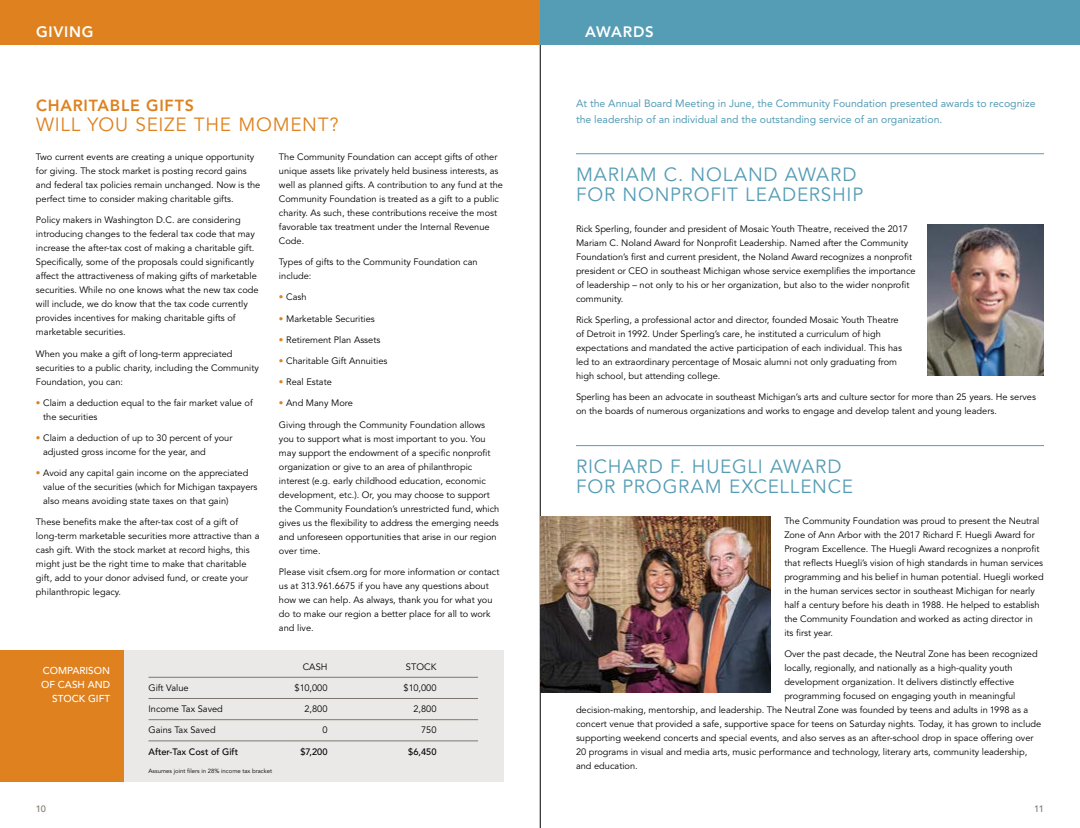
<style>
.page{position:relative;width:1080px;height:828px;background:#fff}
.page>*{position:absolute;margin:0;border:0;box-sizing:border-box;transform-origin:0 0}
.t1{font:19px/20px "Avenir LT Std";letter-spacing:.04em;color:#559cb5}
.t2{font:19px "Avenir LT Std";letter-spacing:.04em;color:#de811e}
.t3{font:800 16px "Avenir LT Std";letter-spacing:.05em;color:#de811e}
.t4{font:800 15px "Avenir LT Std";letter-spacing:.05em;color:#fff}
.t5{font:10.5px/16px "Avenir LT Std";color:#559cb5}
.t6{font:500 10px/14px "Avenir LT Std";color:#fff;text-align:right}
.t7{font:9.2px/14px "Avenir LT Std";color:#000}
.t8{font:500 9.2px "Avenir LT Std";color:#000}
.t9{font:500 9.2px "Avenir LT Std";color:#7f776f}
.t10{font:6px "Avenir LT Std";color:#000}
.s1{color:#de811e}
</style>
<div class="page">
<hr style="left:540px;top:0;width:1px;height:828px;background:#000">
<div style="left:0;top:0;width:540px;height:45px;background:#de811e"></div>
<img style="left:540px;top:517px;width:231px;height:176px">
<div style="left:540px;top:0;width:540px;height:45px;background:#559cb5"></div>
<div style="left:0;top:651px;width:504px;height:131px;background:#ebe9e7"></div>
<div style="left:0;top:651px;width:123px;height:131px;background:#de811e"></div>
<hr style="left:148px;top:677px;width:330px;height:1px;background:#7f776f">
<hr style="left:148px;top:698px;width:330px;height:1px;background:#7f776f">
<hr style="left:148px;top:719px;width:330px;height:1px;background:#7f776f">
<hr style="left:148px;top:741px;width:330px;height:1px;background:#7f776f">
<hr style="left:576px;top:445px;width:468px;height:1px;background:#559cb5">
<img style="left:927px;top:224px;width:117px;height:152px">
<hr style="left:576px;top:153px;width:468px;height:1px;background:#559cb5">
<h3 class="t4" style="left:36px;top:23px;width:59px">GIVING</h3>
<h2 class="t3" style="left:36px;top:96px;width:160px">CHARITABLE GIFTS</h2>
<h1 class="t2" style="left:36px;top:114px;width:304px">WILL YOU SEIZE THE MOMENT?</h1>
<p class="t7" style="left:36px;top:150px;width:226px">Two current events are creating a unique opportunity for giving. The stock market is posting record gains and federal tax policies remain unchanged. Now is the perfect time to consider making charitable gifts.</p>
<p class="t7" style="left:36px;top:213px;width:224px">Policy makers in Washington D.C. are considering introducing changes to the federal tax code that may increase the after-tax cost of making a charitable gift.<br>Specifically, some of the proposals could significantly affect the attractiveness of making gifts of marketable securities. While no one knows what the new tax code will include, we do know that the tax code currently provides incentives for making charitable gifts of marketable securities.</p>
<p class="t7" style="left:36px;top:347px;width:224px">When you make a gift of long-term appreciated securities to a public charity, including the Community<br>Foundation, you can:</p>
<p class="t7" style="left:43px;top:396px;width:211px;text-indent:-7px"><span class="s1">•</span> Claim a deduction equal to the fair market value of the securities</p>
<p class="t7" style="left:43px;top:431px;width:191px;text-indent:-7px"><span class="s1">•</span> Claim a deduction of up to 30 percent of your adjusted gross income for the year, and</p>
<p class="t7" style="left:43px;top:466px;width:216px;text-indent:-7px"><span class="s1">•</span> Avoid any capital gain income on the appreciated value of the securities (which for Michigan taxpayers also means avoiding state taxes on that gain)</p>
<p class="t7" style="left:36px;top:515px;width:225px">These benefits make the after-tax cost of a gift of long-term marketable securities more attractive than a cash gift. With the stock market at record highs, this might just be the right time to make that charitable gift, add to your donor advised fund, or create your philanthropic legacy.</p>
<p class="t7" style="left:279px;top:150px;width:226px">The Community Foundation can accept gifts of other unique assets like privately held business interests, as well as planned gifts. A contribution to any fund at the Community Foundation is treated as a gift to a public charity. As such, these contributions receive the most favorable tax treatment under the Internal Revenue Code.</p>
<p class="t7" style="left:279px;top:255px;width:200px">Types of gifts to the Community Foundation can include:</p>
<p class="t7" style="left:279px;top:291px;width:29px"><span class="s1">•</span> Cash</p>
<p class="t7" style="left:279px;top:312px;width:97px"><span class="s1">•</span> Marketable Securities</p>
<p class="t7" style="left:279px;top:333px;width:103px"><span class="s1">•</span> Retirement Plan Assets</p>
<p class="t7" style="left:279px;top:354px;width:110px"><span class="s1">•</span> Charitable Gift Annuities</p>
<p class="t7" style="left:279px;top:375px;width:54px"><span class="s1">•</span> Real Estate</p>
<p class="t7" style="left:279px;top:397px;width:75px"><span class="s1">•</span> And Many More</p>
<p class="t7" style="left:279px;top:418px;width:222px">Giving through the Community Foundation allows you to support what is most important to you. You may support the endowment of a specific nonprofit organization or give to an area of philanthropic interest (e.g. early childhood education, economic development, etc.). Or, you may choose to support the Community Foundation’s unrestricted fund, which gives us the flexibility to address the emerging needs and unforeseen opportunities that arise in our region over time.</p>
<p class="t7" style="left:279px;top:565px;width:222px">Please visit cfsem.org for more information or contact us at 313.961.6675 if you have any questions about how we can help. As always, thank you for what you do to make our region a better place for all to work and live.</p>
<p class="t6" style="left:41px;top:664px;width:71px">COMPARISON<br>OF CASH AND<br>STOCK GIFT</p>
<p class="t7" style="left:303px;top:660px;width:26px">CASH</p>
<p class="t7" style="left:406px;top:660px;width:32px">STOCK</p>
<p class="t7" style="left:148px;top:681px;width:42px">Gift Value</p>
<p class="t7" style="left:295px;top:681px;width:34px">$10,000</p>
<p class="t7" style="left:404px;top:681px;width:34px">$10,000</p>
<p class="t7" style="left:149px;top:702px;width:76px">Income Tax Saved</p>
<p class="t7" style="left:304px;top:702px;width:25px">2,800</p>
<p class="t7" style="left:413px;top:702px;width:25px">2,800</p>
<p class="t7" style="left:149px;top:724px;width:69px">Gains Tax Saved</p>
<p class="t7" style="left:322px;top:724px;width:7px">0</p>
<p class="t7" style="left:421px;top:724px;width:17px">750</p>
<p class="t8" style="left:149px;top:746px;width:91px">After-Tax Cost of Gift</p>
<p class="t8" style="left:301px;top:746px;width:28px">$7,200</p>
<p class="t8" style="left:408px;top:746px;width:30px">$6,450</p>
<p class="t10" style="left:148px;top:768px;width:125px">Assumes joint filers in 28% income tax bracket</p>
<h3 class="t4" style="left:585px;top:23px;width:70px">AWARDS</h3>
<p class="t5" style="left:576px;top:95px;width:461px">At the Annual Board Meeting in June, the Community Foundation presented awards to recognize the leadership of an individual and the outstanding service of an organization.</p>
<h1 class="t1" style="left:576px;top:165px;width:289px">MARIAM C. NOLAND AWARD<br>FOR NONPROFIT LEADERSHIP</h1>
<p class="t7" style="left:576px;top:222px;width:341px">Rick Sperling, founder and president of Mosaic Youth Theatre, received the 2017<br>Mariam C. Noland Award for Nonprofit Leadership. Named after the Community Foundation’s first and current president, the Noland Award recognizes a nonprofit president or CEO in southeast Michigan whose service exemplifies the importance of leadership – not only to his or her organization, but also to the wider nonprofit community.</p>
<p class="t7" style="left:576px;top:313px;width:327px">Rick Sperling, a professional actor and director, founded Mosaic Youth Theatre of Detroit in 1992. Under Sperling’s care, he instituted a curriculum of high expectations and mandated the active participation of each individual. This has led to an extraordinary percentage of Mosaic alumni not only graduating from high school, but attending college.</p>
<p class="t7" style="left:576px;top:390px;width:461px">Sperling has been an advocate in southeast Michigan’s arts and culture sector for more than 25 years. He serves on the boards of numerous organizations and works to engage and develop talent and young leaders.</p>
<h1 class="t1" style="left:576px;top:457px;width:279px">RICHARD F. HUEGLI AWARD<br>FOR PROGRAM EXCELLENCE</h1>
<p class="t7" style="left:784px;top:514px;width:261px">The Community Foundation was proud to present the Neutral Zone of Ann Arbor with the 2017 Richard F. Huegli Award for Program Excellence. The Huegli Award recognizes a nonprofit that reflects Huegli’s vision of high standards in human services programming and his belief in human potential. Huegli worked in the human services sector in southeast Michigan for nearly half a century before his death in 1988. He helped to establish the Community Foundation and worked as acting director in its first year.</p>
<p class="t7" style="left:784px;top:647px;width:255px">Over the past decade, the Neutral Zone has been recognized</p>
<p class="t7" style="left:784px;top:661px;width:230px">locally, regionally, and nationally as a high-quality youth</p>
<p class="t7" style="left:784px;top:675px;width:232px">development organization. It delivers distinctly effective</p>
<p class="t7" style="left:784px;top:689px;width:233px">programming focused on engaging youth in meaningful</p>
<p class="t7" style="left:576px;top:703px;width:454px">decision-making, mentorship, and leadership. The Neutral Zone was founded by teens and adults in 1998 as a</p>
<p class="t7" style="left:576px;top:717px;width:467px">concert venue that provided a safe, supportive space for teens on Saturday nights. Today, it has grown to include</p>
<p class="t7" style="left:576px;top:731px;width:459px">supporting weekend concerts and special events, and also serves as an after-school drop in space offering over</p>
<p class="t7" style="left:576px;top:745px;width:453px">20 programs in visual and media arts, music performance and technology, literary arts, community leadership,</p>
<p class="t7" style="left:576px;top:759px;width:63px">and education.</p>
<p class="t9" style="left:36px;top:804px;width:11px">10</p>
<p class="t9" style="left:1034px;top:804px;width:11px">11</p>
</div>
